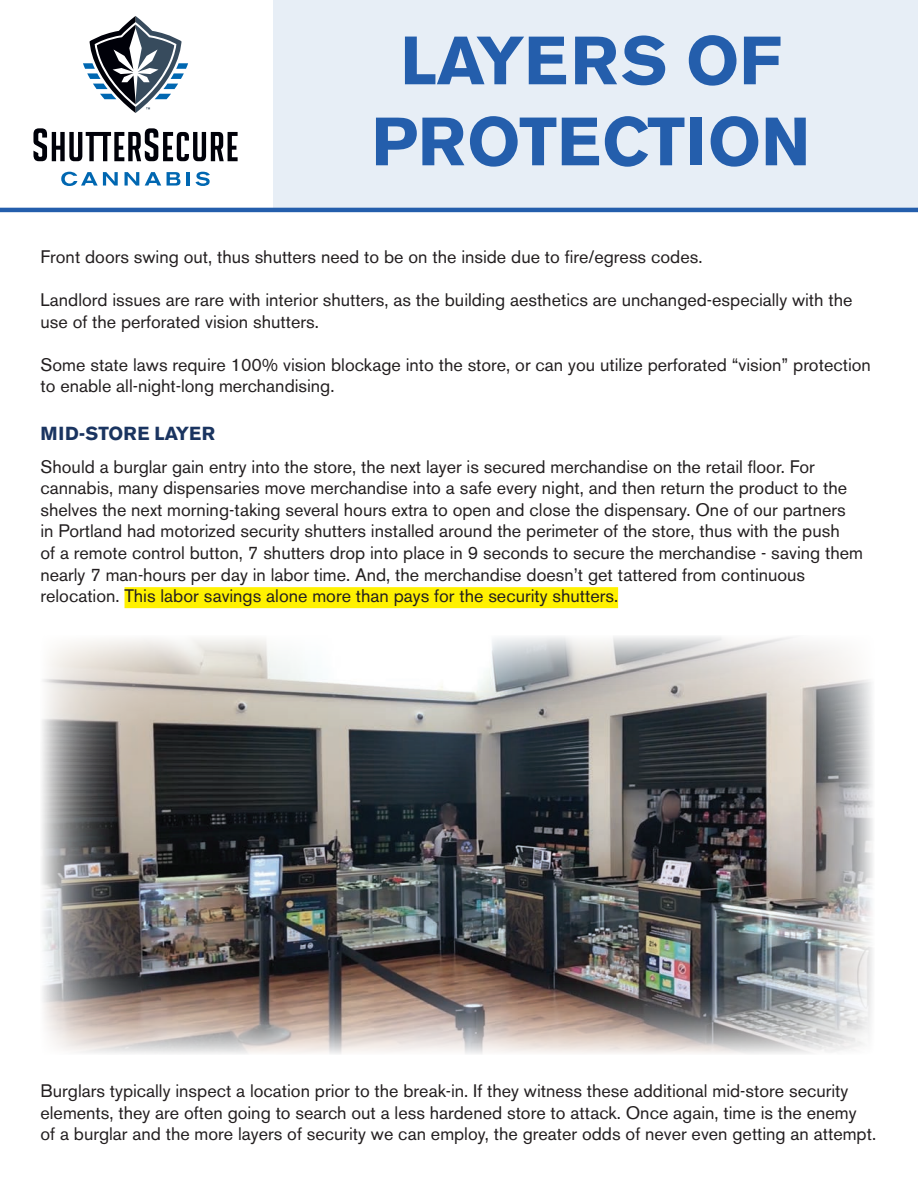
<style>
.page{position:relative;width:918px;height:1188px;background:#fff}
.page>*{position:absolute;margin:0;border:0;box-sizing:border-box;transform-origin:0 0}
.t1{font:700 67.5px/81px "Akzidenz Grotesk BE";color:#245eac;text-align:center}
.t2{font:700 18.75px "Akzidenz Grotesk BE";color:#1a3460}
.t3{font:18px/21.6px "Akzidenz Grotesk BE";color:#231f20}
</style>
<div class="page">
<div style="left:125px;top:587px;width:493px;height:21px;background:#fff101"></div>
<div style="left:273px;top:0;width:645px;height:208px;background:#e7eef6"></div>
<svg style="left:33px;top:128px;width:205px;height:33px"></svg>
<svg style="left:83px;top:16px;width:105px;height:97px"></svg>
<svg style="left:125px;top:172px;width:14px;height:14px"></svg>
<svg style="left:145px;top:172px;width:16px;height:14px"></svg>
<svg style="left:167px;top:172px;width:13px;height:14px"></svg>
<hr style="left:187px;top:172px;width:3px;height:14px;background:#0067b1">
<svg style="left:195px;top:172px;width:15px;height:14px"></svg>
<svg style="left:61px;top:172px;width:57px;height:14px"></svg>
<hr style="left:0;top:208px;width:918px;height:4px;background:#245eac">
<img style="left:42px;top:636px;width:831px;height:418px">
<h1 class="t1" style="left:371px;top:21px;width:440px">LAYERS OF<br>PROTECTION</h1>
<p class="t3" style="left:40px;top:246px;width:664px">Front doors swing out, thus shutters need to be on the inside due to fire/egress codes.</p>
<p class="t3" style="left:40px;top:289px;width:813px">Landlord issues are rare with interior shutters, as the building aesthetics are unchanged-especially with the use of the perforated vision shutters.</p>
<p class="t3" style="left:40px;top:354px;width:832px">Some state laws require 100% vision blockage into the store, or can you utilize perforated “vision” protection to enable all-night-long merchandising.</p>
<p class="t2" style="left:40px;top:422px;width:176px">MID-STORE LAYER</p>
<p class="t3" style="left:40px;top:456px;width:824px">Should a burglar gain entry into the store, the next layer is secured merchandise on the retail floor. For cannabis, many dispensaries move merchandise into a safe every night, and then return the product to the shelves the next morning-taking several hours extra to open and close the dispensary. One of our partners in Portland had motorized security shutters installed around the perimeter of the store, thus with the push<br>of a remote control button, 7 shutters drop into place in 9 seconds to secure the merchandise - saving them nearly 7 man-hours per day in labor time. And, the merchandise doesn’t get tattered from continuous relocation. This labor savings alone more than pays for the security shutters.</p>
<p class="t3" style="left:40px;top:1080px;width:837px">Burglars typically inspect a location prior to the break-in. If they witness these additional mid-store security elements, they are often going to search out a less hardened store to attack. Once again, time is the enemy<br>of a burglar and the more layers of security we can employ, the greater odds of never even getting an attempt.</p>
</div>
